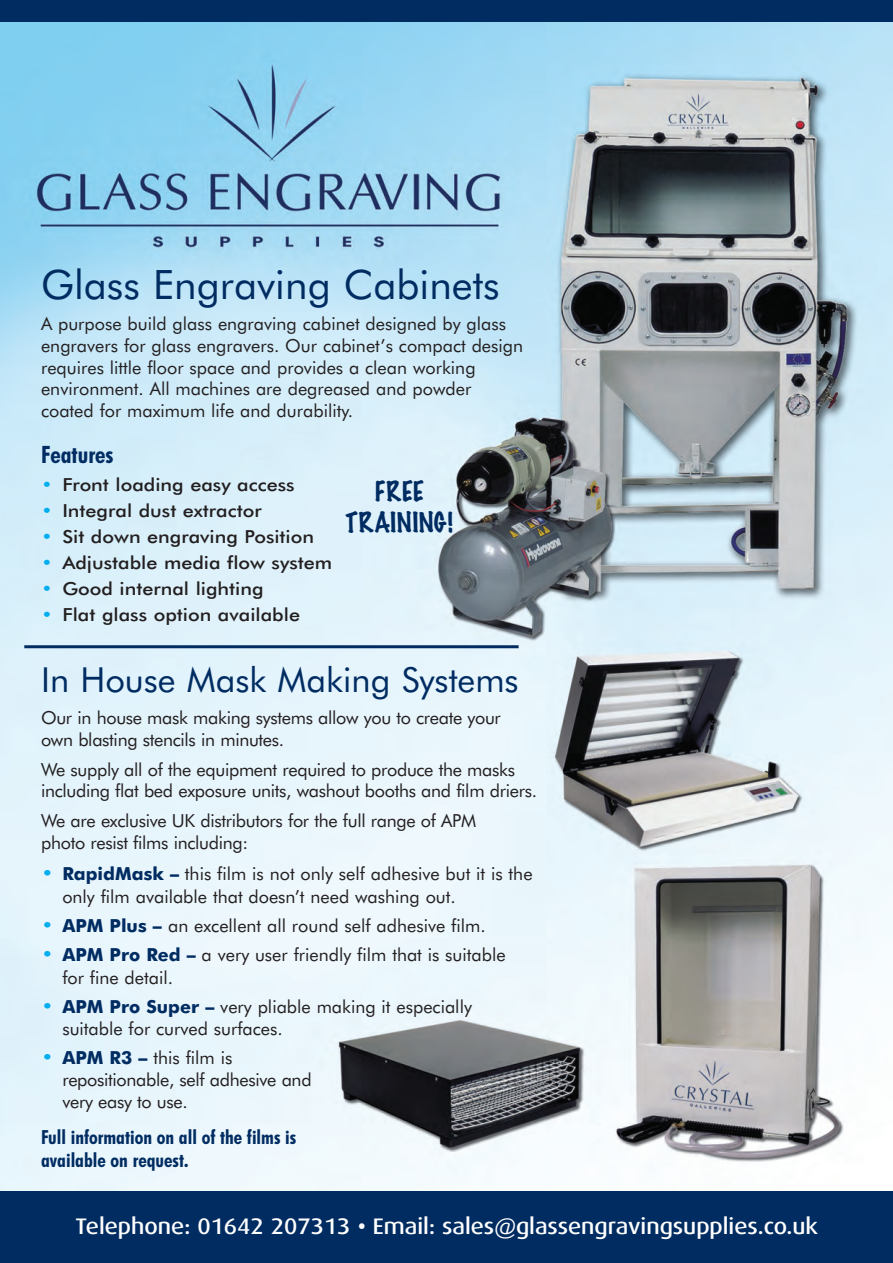
<style>
.page{position:relative;width:893px;height:1263px;background:#fff}
.page>*{position:absolute;margin:0;border:0;box-sizing:border-box;transform-origin:0 0}
.t1{font:40.5px "Futura BT";color:#002c62}
.t2{font:34.5px "Futura BT";color:#002c62}
.t3{font:100 25.5px/30.6px "Marker Felt";letter-spacing:.015em;color:#002c62;text-align:center}
.t4{font:700 condensed 24px "Futura BT";color:#002c62}
.t5{font:500 22.5px "Dax Wide";color:#fff;scale:.95 1}
.t6{font:700 condensed 19.5px/23.4px "Futura BT";color:#002c62}
.t7{font:18px/21.6px "Futura BT";color:#231f20}
.t8{font:18px/21.6px "Futura BT";letter-spacing:-.02em;color:#231f20}
.t9{font:500 18px "Futura BT";color:#231f20;scale:1.1 1}
.s1{color:#00aeef}
.s2{font-weight:500;font-size:19.5px;color:#00aeef}
.s3{font-weight:700;color:#002c62}
</style>
<div class="page">
<img style="left:0;top:21px;width:892px;height:1170px">
<div style="left:0;top:0;width:892px;height:21px;background:#002c62"></div>
<div style="left:0;top:1191px;width:892px;height:72px;background:#002c62"></div>
<hr style="left:24px;top:645px;width:494px;height:3px;background:#002c62">
<h1 class="t1" style="left:41px;top:268px;width:460px">Glass Engraving Cabinets</h1>
<p class="t7" style="left:41px;top:315px;width:483px">A purpose build glass engraving cabinet designed by glass engravers for glass engravers. Our cabinet’s compact design requires little floor space and provides a clean working environment. All machines are degreased and powder coated for maximum life and durability.</p>
<h3 class="t4" style="left:41px;top:445px;width:74px">Features</h3>
<p class="t9" style="left:41px;top:478px;width:232px"><span class="s1">•</span> Front loading easy access</p>
<p class="t9" style="left:41px;top:504px;width:202px"><span class="s1">•</span> Integral dust extractor</p>
<p class="t9" style="left:41px;top:529px;width:250px"><span class="s1">•</span> Sit down engraving Position</p>
<p class="t9" style="left:41px;top:555px;width:266px"><span class="s1">•</span> Adjustable media flow system</p>
<p class="t9" style="left:41px;top:581px;width:204px"><span class="s1">•</span> Good internal lighting</p>
<p class="t9" style="left:41px;top:607px;width:237px"><span class="s1">•</span> Flat glass option available</p>
<h3 class="t3" style="left:345px;top:478px;width:109px">FREE<br>TRAINING!</h3>
<h2 class="t2" style="left:41px;top:666px;width:479px">In House Mask Making Systems</h2>
<p class="t8" style="left:41px;top:708px;width:461px">Our in house mask making systems allow you to create your own blasting stencils in minutes.</p>
<p class="t8" style="left:41px;top:760px;width:497px">We supply all of the equipment required to produce the masks including flat bed exposure units, washout booths and film driers.</p>
<p class="t8" style="left:41px;top:812px;width:436px">We are exclusive UK distributors for the full range of APM photo resist films including:</p>
<p class="t7" style="left:62px;top:864px;width:472px;line-height:22.2px;text-indent:-21px"><span class="s2">•</span> <span class="s3">RapidMask –</span> this film is not only self adhesive but it is the only film available that doesn’t need washing out.</p>
<p class="t7" style="left:41px;top:916px;width:446px"><span class="s2">•</span> <span class="s3">APM Plus –</span> an excellent all round self adhesive film.</p>
<p class="t7" style="left:62px;top:946px;width:445px;line-height:22.2px;text-indent:-21px"><span class="s2">•</span> <span class="s3">APM Pro Red –</span> a very user friendly film that is suitable for fine detail.</p>
<p class="t7" style="left:62px;top:997px;width:411px;line-height:22.2px;text-indent:-21px"><span class="s2">•</span> <span class="s3">APM Pro Super –</span> very pliable making it especially suitable for curved surfaces.</p>
<p class="t8" style="left:62px;top:1048px;width:251px;text-indent:-21px"><span class="s2">•</span> <span class="s3">APM R3 –</span> this film is repositionable, self adhesive and very easy to use.</p>
<p class="t6" style="left:41px;top:1126px;width:257px">Full information on all of the films is available on request.</p>
<p class="t5" style="left:76px;top:1213px;width:783px">Telephone: 01642 207313 • Email: sales@glassengravingsupplies.co.uk</p>
</div>
